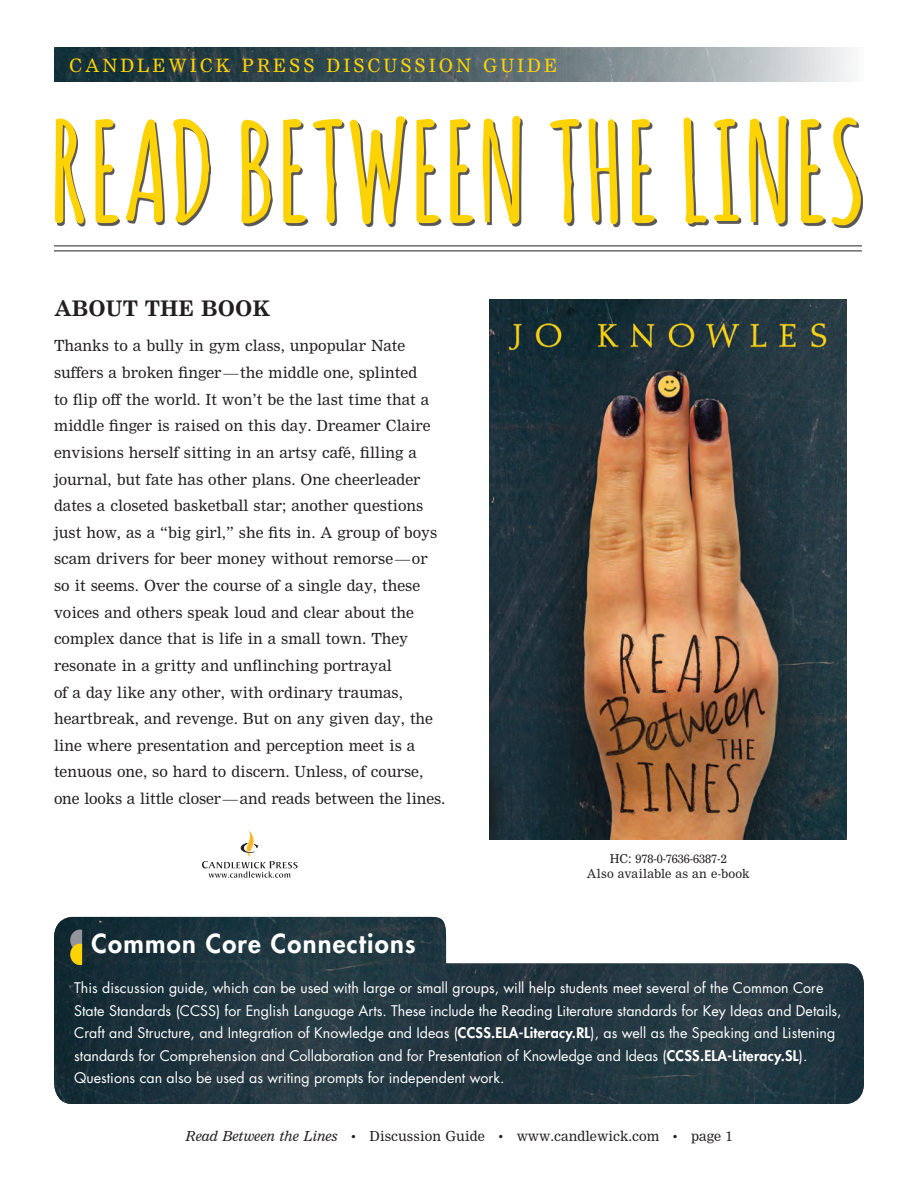
<style>
.page{position:relative;width:918px;height:1188px;background:#fff}
.page>*{position:absolute;margin:0;border:0;box-sizing:border-box;transform-origin:0 0}
.t1{font:700 136.5px "Amatic SC";color:#fed304}
.PICTUREBOOK_-_Basic{font:800 25.5px "Futura";letter-spacing:.05em;color:#fff}
.t2{font:700 21px "M Nimrod";color:#231f20}
.t3{font:18px "M Nimrod";letter-spacing:.17em;color:#fed304}
.t4{font:15px/26.7px "M Nimrod";color:#231f20}
.PICTUREBOOK_-_Basic-2{font:14.25px/22.5px "Futura";color:#fff}
.t5{font:13.5px "M Nimrod";color:#231f20}
.t6{font:12px "M Nimrod";color:#231f20}
.s1{font-weight:800}
.s2{font-style:italic}
</style>
<div class="page">
<img style="left:54px;top:47px;width:798px;height:35px">
<img style="left:490px;top:300px;width:357px;height:539px">
<img style="left:54px;top:917px;width:810px;height:187px">
<svg style="left:70px;top:930px;width:12px;height:35px"></svg>
<div style="left:57px;top:119px;width:806px;height:109px;background:#231f20;opacity:.75"></div>
<hr style="left:54px;top:245px;width:808px;height:1px;background:#231f20">
<hr style="left:54px;top:250px;width:808px;height:1px;background:#231f20">
<svg style="left:202px;top:830px;width:96px;height:48px"></svg>
<p class="t3" style="left:69px;top:54px;width:490px">CANDLEWICK PRESS DISCUSSION GUIDE</p>
<p class="t1" style="left:48px;top:74px;width:819px">READ BETWEEN THE LINES</p>
<p class="t2" style="left:54px;top:296px;width:218px">ABOUT THE BOOK</p>
<p class="t4" style="left:54px;top:333px;width:393px">Thanks to a bully in gym class, unpopular Nate suffers a broken finger—the middle one, splinted<br>to flip off the world. It won’t be the last time that a middle finger is raised on this day. Dreamer Claire envisions herself sitting in an artsy café, filling a journal, but fate has other plans. One cheerleader dates a closeted basketball star; another questions just how, as a “big girl,” she fits in. A group of boys scam drivers for beer money without remorse—or so it seems. Over the course of a single day, these voices and others speak loud and clear about the complex dance that is life in a small town. They resonate in a gritty and unflinching portrayal<br>of a day like any other, with ordinary traumas, heartbreak, and revenge. But on any given day, the line where presentation and perception meet is a tenuous one, so hard to discern. Unless, of course, one looks a little closer— and reads between the lines.</p>
<p class="t6" style="left:610px;top:852px;width:118px">HC: 978-0-7636-6387-2</p>
<p class="t6" style="left:587px;top:866px;width:164px">Also available as an e-book</p>
<p class="PICTUREBOOK_-_Basic" style="left:92px;top:927px;width:326px">Common Core Connections</p>
<p class="PICTUREBOOK_-_Basic-2" style="left:74px;top:977px;width:769px">This discussion guide, which can be used with large or small groups, will help students meet several of the Common Core State Standards (CCSS) for English Language Arts. These include the Reading Literature standards for Key Ideas and Details, Craft and Structure, and Integration of Knowledge and Ideas (<span class="s1">CCSS.ELA-Literacy.RL</span>), as well as the Speaking and Listening standards for Comprehension and Collaboration and for Presentation of Knowledge and Ideas (<span class="s1">CCSS.ELA-Literacy.SL</span>).<br>Questions can also be used as writing prompts for independent work.</p>
<p class="t5" style="left:185px;top:1128px;width:549px"><span class="s2">Read Between the Lines •</span> Discussion Guide • www.candlewick.com • page 1</p>
</div>
